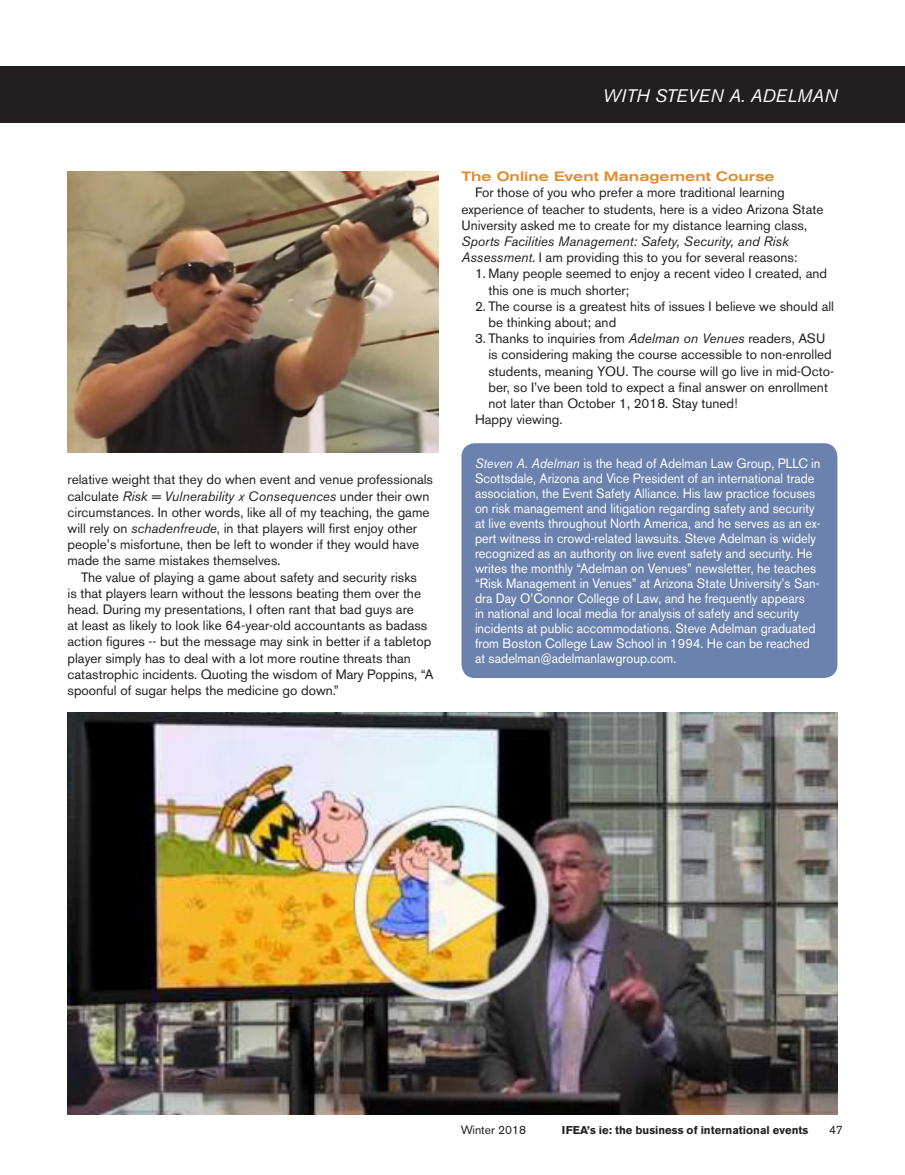
<style>
.page{position:relative;width:905px;height:1175px;background:#fff}
.page>*{position:absolute;margin:0;border:0;box-sizing:border-box;transform-origin:0 0}
.t1{font:italic 18px "Akzidenz Grotesk BE";color:#fff}
.Body_Text_Black{font:13.5px/16.2px "Akzidenz Grotesk BE";color:#231f20}
.t2{font:13.5px/15px "Akzidenz Grotesk BE";color:#fff;scale:.94 1}
.Headline_Medium_Exte{font:500 expanded 13.5px "Akzidenz Grotesk BE";color:#e48d2e}
.t3{font:12px "Akzidenz Grotesk BE";color:#231f20}
.t4{font:700 11.25px "Akzidenz Grotesk BE";color:#231f20}
.s1{font-style:italic}
</style>
<div class="page">
<div style="left:0;top:67px;width:904px;height:56px;background:#231f20"></div>
<div style="left:461px;top:443px;width:376px;height:235px;background:#6b82ae;border-radius:14px"></div>
<img style="left:68px;top:171px;width:370px;height:282px">
<img style="left:68px;top:713px;width:769px;height:401px">
<p class="Body_Text_Black" style="left:68px;top:471px;width:367px">relative weight that they do when event and venue professionals calculate <span class="s1">Risk = Vulnerability x Consequences</span> under their own circumstances. In other words, like all of my teaching, the game will rely on <span class="s1">schadenfreude</span>, in that players will first enjoy other people’s misfortune, then be left to wonder if they would have made the same mistakes themselves.</p>
<p class="Body_Text_Black" style="left:68px;top:569px;width:367px;text-indent:14px">The value of playing a game about safety and security risks<br>is that players learn without the lessons beating them over the head. During my presentations, I often rant that bad guys are<br>at least as likely to look like 64-year-old accountants as badass action figures -- but the message may sink in better if a tabletop player simply has to deal with a lot more routine threats than catastrophic incidents. Quoting the wisdom of Mary Poppins, “A spoonful of sugar helps the medicine go down.”</p>
<p class="t1" style="left:603px;top:85px;width:236px">WITH STEVEN A. ADELMAN</p>
<p class="Headline_Medium_Exte" style="left:461px;top:169px;width:315px">The Online Event Management Course</p>
<p class="Body_Text_Black" style="left:461px;top:185px;width:363px;text-indent:14px">For those of you who prefer a more traditional learning experience of teacher to students, here is a video Arizona State University asked me to create for my distance learning class, <span class="s1">Sports Facilities Management: Safety, Security, and Risk Assessment</span>. I am providing this to you for several reasons:</p>
<p class="Body_Text_Black" style="left:488px;top:266px;width:340px;text-indent:-14px">1. Many people seemed to enjoy a recent video I created, and this one is much shorter;</p>
<p class="Body_Text_Black" style="left:488px;top:298px;width:347px;text-indent:-14px">2. The course is a greatest hits of issues I believe we should all be thinking about; and</p>
<p class="Body_Text_Black" style="left:488px;top:330px;width:347px;text-indent:-14px">3. Thanks to inquiries from <span class="s1">Adelman on Venues</span> readers, ASU is considering making the course accessible to non-enrolled students, meaning YOU. The course will go live in mid-Octo&shy;ber, so I’ve been told to expect a final answer on enrollment not later than October 1, 2018. Stay tuned!</p>
<p class="Body_Text_Black" style="left:475px;top:411px;width:89px">Happy viewing.</p>
<p class="t2" style="left:475px;top:456px;width:369px"><span class="s1">Steven A. Adelman</span> is the head of Adelman Law Group, PLLC in Scottsdale, Arizona and Vice President of an international trade association, the Event Safety Alliance. His law practice focuses on risk management and litigation regarding safety and security at live events throughout North America, and he serves as an ex&shy;pert witness in crowd-related lawsuits. Steve Adelman is widely recognized as an authority on live event safety and security. He writes the monthly “Adelman on Venues” newsletter, he teaches “Risk Management in Venues” at Arizona State University’s San&shy;dra Day O’Connor College of Law, and he frequently appears<br>in national and local media for analysis of safety and security incidents at public accommodations. Steve Adelman graduated from Boston College Law School in 1994. He can be reached at sadelman@adelmanlawgroup.com.</p>
<p class="t3" style="left:461px;top:1123px;width:67px">Winter 2018</p>
<p class="t4" style="left:562px;top:1124px;width:248px">IFEA’s ie: the business of international events</p>
<p class="t3" style="left:829px;top:1123px;width:15px">47</p>
</div>
